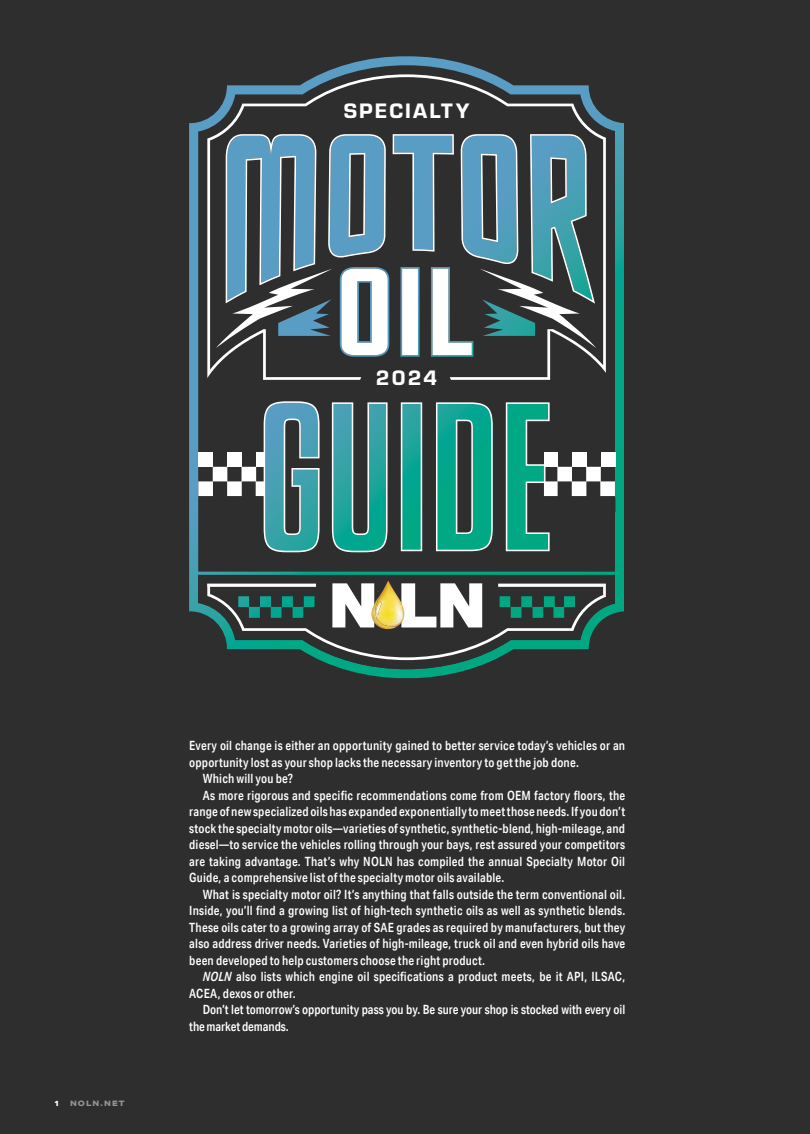
<style>
.page{position:relative;width:810px;height:1134px;background:#2e2e2f}
.page>*{position:absolute;margin:0;border:0;box-sizing:border-box;transform-origin:0 0}
.t1{font:21.75px "Eurostile Hea";letter-spacing:.1em;color:#fff}
.t2{font:500 12.75px "Aktiv Grotesk Cd";letter-spacing:.015em;color:#fff}
.t3{font:500 12.75px "Aktiv Grotesk Cd";letter-spacing:-.005em;color:#fff}
.t4{font:800 7.5px "Aktiv Grotesk Ex";letter-spacing:.15em;color:#939598}
.t5{font:800 7.5px "Aktiv Grotesk Ex";color:#fff}
.s1{font-style:italic}
</style>
<div class="page">
<svg style="left:189px;top:56px;width:435px;height:623px"></svg>
<svg style="left:198px;top:65px;width:417px;height:507px"></svg>
<svg style="left:207px;top:74px;width:399px;height:306px"></svg>
<div style="left:601px;top:452px;width:15px;height:15px;background:#fff"></div>
<svg style="left:216px;top:134px;width:380px;height:221px"></svg>
<svg style="left:207px;top:581px;width:399px;height:79px"></svg>
<svg style="left:198px;top:401px;width:122px;height:151px"></svg>
<svg style="left:332px;top:402px;width:56px;height:150px"></svg>
<svg style="left:401px;top:402px;width:21px;height:149px;background:#31b2a1"></svg>
<svg style="left:436px;top:402px;width:57px;height:149px"></svg>
<svg style="left:506px;top:402px;width:109px;height:149px"></svg>
<h1 class="t1" style="left:344px;top:95px;width:127px">SPECIALTY</h1>
<h1 class="t1" style="left:376px;top:363px;width:63px">2024</h1>
<p class="t5" style="left:54px;top:1099px;width:7px">1</p>
<p class="t4" style="left:70px;top:1099px;width:56px">NOLN.NET</p>
<p class="t2" style="left:189px;top:738px;width:437px">Every oil change is either an opportunity gained to better service today’s vehicles or an</p>
<p class="t2" style="left:189px;top:754px;width:391px">opportunity lost as your shop lacks the necessary inventory to get the job done.</p>
<p class="t2" style="left:203px;top:771px;width:92px">Which will you be?</p>
<p class="t2" style="left:203px;top:787px;width:424px">As more rigorous and specific recommendations come from OEM factory floors, the</p>
<p class="t2" style="left:189px;top:804px;width:437px">range of new specialized oils has expanded exponentially to meet those needs. If you don’t</p>
<p class="t2" style="left:189px;top:820px;width:437px">stock the specialty motor oils—varieties of synthetic, synthetic-blend, high-mileage, and</p>
<p class="t2" style="left:189px;top:837px;width:437px">diesel—to service the vehicles rolling through your bays, rest assured your competitors</p>
<p class="t2" style="left:189px;top:853px;width:437px">are taking advantage. That’s why NOLN has compiled the annual Specialty Motor Oil</p>
<p class="t2" style="left:189px;top:870px;width:317px">Guide, a comprehensive list of the specialty motor oils available.</p>
<p class="t2" style="left:203px;top:886px;width:424px">What is specialty motor oil? It’s anything that falls outside the term conventional oil.</p>
<p class="t2" style="left:189px;top:903px;width:437px">Inside, you’ll find a growing list of high-tech synthetic oils as well as synthetic blends.</p>
<p class="t2" style="left:189px;top:919px;width:437px">These oils cater to a growing array of SAE grades as required by manufacturers, but they</p>
<p class="t2" style="left:189px;top:936px;width:437px">also address driver needs. Varieties of high-mileage, truck oil and even hybrid oils have</p>
<p class="t2" style="left:189px;top:952px;width:297px">been developed to help customers choose the right product.</p>
<p class="t2" style="left:203px;top:969px;width:424px"><span class="s1">NOLN</span> also lists which engine oil specifications a product meets, be it API, ILSAC,</p>
<p class="t2" style="left:189px;top:985px;width:108px">ACEA, dexos or other.</p>
<p class="t3" style="left:203px;top:1002px;width:424px">Don’t let tomorrow’s opportunity pass you by. Be sure your shop is stocked with every oil</p>
<p class="t3" style="left:189px;top:1018px;width:101px">the market demands.</p>
</div>
